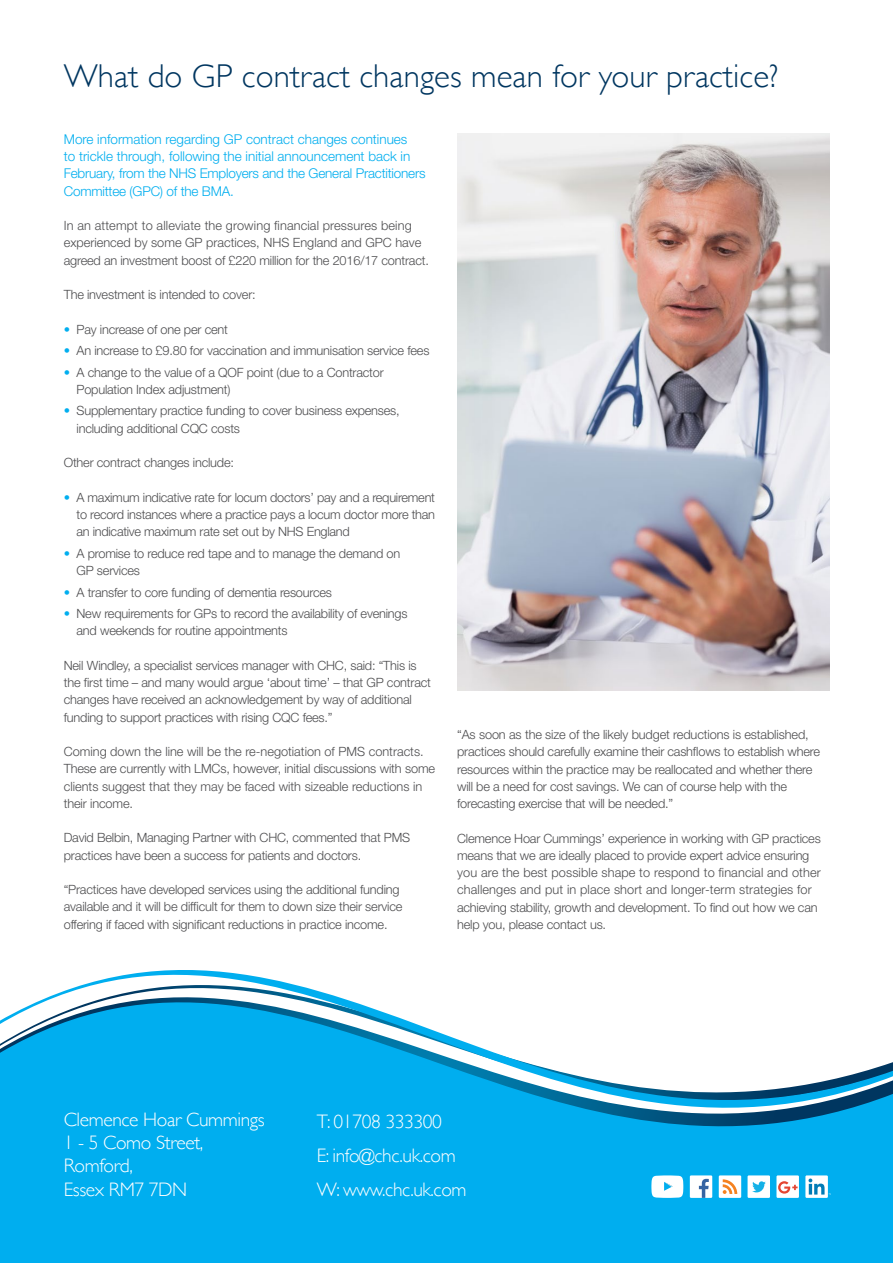
<style>
.page{position:relative;width:893px;height:1263px;background:#fff}
.page>*{position:absolute;margin:0;border:0;box-sizing:border-box;transform-origin:0 0}
.t1{font:300 33px "Gill Sans";letter-spacing:.005em;color:#003660}
.t2{font:300 19.5px/23.4px "Gill Sans";letter-spacing:-.02em;color:#fff}
.t3{font:300 13.5px/17.2px "Helvetica Neue";color:#00aeef}
.t4{font:300 12.75px/17.2px "Helvetica Neue";letter-spacing:-.015em;color:#4d4d4f}
.s1{color:#00aeef}
</style>
<div class="page">
<div style="left:0;top:1234px;width:893px;height:29px;background:#00aeef"></div>
<svg style="left:0;top:970px;width:893px;height:260px;fill:#00aeef"></svg>
<div style="left:805px;top:1175px;width:23px;height:23px;background:#fff"></div>
<svg style="left:808px;top:1178px;width:23px;height:16px"></svg>
<div style="left:776px;top:1175px;width:23px;height:23px;background:#fff"></div>
<div style="left:748px;top:1175px;width:22px;height:23px;background:#fff"></div>
<svg style="left:752px;top:1181px;width:14px;height:11px"></svg>
<div style="left:690px;top:1175px;width:22px;height:23px;background:#fff"></div>
<svg style="left:699px;top:1179px;width:10px;height:19px"></svg>
<div style="left:719px;top:1175px;width:22px;height:23px;background:#fff"></div>
<svg style="left:723px;top:1179px;width:14px;height:15px"></svg>
<svg style="left:651px;top:1175px;width:32px;height:23px"></svg>
<svg style="left:778px;top:1181px;width:20px;height:12px"></svg>
<img style="left:457px;top:133px;width:372px;height:558px">
<h1 class="t1" style="left:64px;top:50px;width:716px">What do GP contract changes mean for your practice?</h1>
<p class="t3" style="left:64px;top:130px;width:363px">More information regarding GP contract changes continues<br>to trickle through, following the initial announcement back in February, from the NHS Employers and the General Practitioners Committee (GPC) of the BMA.</p>
<p class="t4" style="left:64px;top:217px;width:367px">In an attempt to alleviate the growing financial pressures being experienced by some GP practices, NHS England and GPC have agreed an investment boost of £220 million for the 2016/17 contract.</p>
<p class="t4" style="left:64px;top:286px;width:193px">The investment is intended to cover:</p>
<p class="t4" style="left:64px;top:320px;width:166px"><span class="s1">•</span> Pay increase of one per cent</p>
<p class="t4" style="left:64px;top:342px;width:367px"><span class="s1">•</span> An increase to £9.80 for vaccination and immunisation service fees</p>
<p class="t4" style="left:77px;top:363px;width:309px;text-indent:-13px"><span class="s1">•</span> A change to the value of a QOF point (due to a Contractor<br>Population Index adjustment)</p>
<p class="t4" style="left:77px;top:402px;width:325px;text-indent:-13px"><span class="s1">•</span> Supplementary practice funding to cover business expenses, including additional CQC costs</p>
<p class="t4" style="left:64px;top:454px;width:172px">Other contract changes include:</p>
<p class="t4" style="left:77px;top:488px;width:360px;text-align:justify;text-indent:-13px"><span class="s1">•</span> A maximum indicative rate for locum doctors’ pay and a requirement to record instances where a practice pays a locum doctor more than an indicative maximum rate set out by NHS England</p>
<p class="t4" style="left:77px;top:544px;width:325px;text-indent:-13px"><span class="s1">•</span> A promise to reduce red tape and to manage the demand on<br>GP services</p>
<p class="t4" style="left:64px;top:583px;width:270px"><span class="s1">•</span> A transfer to core funding of dementia resources</p>
<p class="t4" style="left:77px;top:604px;width:333px;text-indent:-13px"><span class="s1">•</span> New requirements for GPs to record the availability of evenings and weekends for routine appointments</p>
<p class="t4" style="left:64px;top:656px;width:369px">Neil Windley, a specialist services manager with CHC, said: “This is the first time – and many would argue ‘about time’ – that GP contract changes have received an acknowledgement by way of additional funding to support practices with rising CQC fees.”</p>
<p class="t4" style="left:64px;top:742px;width:373px">Coming down the line will be the re-negotiation of PMS contracts.<br>These are currently with LMCs, however, initial discussions with some clients suggest that they may be faced with sizeable reductions in their income.</p>
<p class="t4" style="left:64px;top:829px;width:348px">David Belbin, Managing Partner with CHC, commented that PMS practices have been a success for patients and doctors.</p>
<p class="t4" style="left:64px;top:880px;width:340px">“Practices have developed services using the additional funding available and it will be difficult for them to down size their service offering if faced with significant reductions in practice income.</p>
<p class="t4" style="left:457px;top:726px;width:364px">“As soon as the size of the likely budget reductions is established, practices should carefully examine their cashflows to establish where resources within the practice may be reallocated and whether there will be a need for cost savings. We can of course help with the forecasting exercise that will be needed.”</p>
<p class="t4" style="left:457px;top:829px;width:365px">Clemence Hoar Cummings’ experience in working with GP practices means that we are ideally placed to provide expert advice ensuring you are the best possible shape to respond to financial and other challenges and put in place short and longer-term strategies for achieving stability, growth and development. To find out how we can help you, please contact us.</p>
<h2 class="t2" style="left:64px;top:1106px;width:202px">Clemence Hoar Cummings<br>1 - 5 Como Street,<br>Romford,<br>Essex RM7 7DN</h2>
<h2 class="t2" style="left:317px;top:1103px;width:151px;line-height:34.3px">T: 01708 333300<br>E: info@chc.uk.com<br>W: www.chc.uk.com</h2>
</div>
